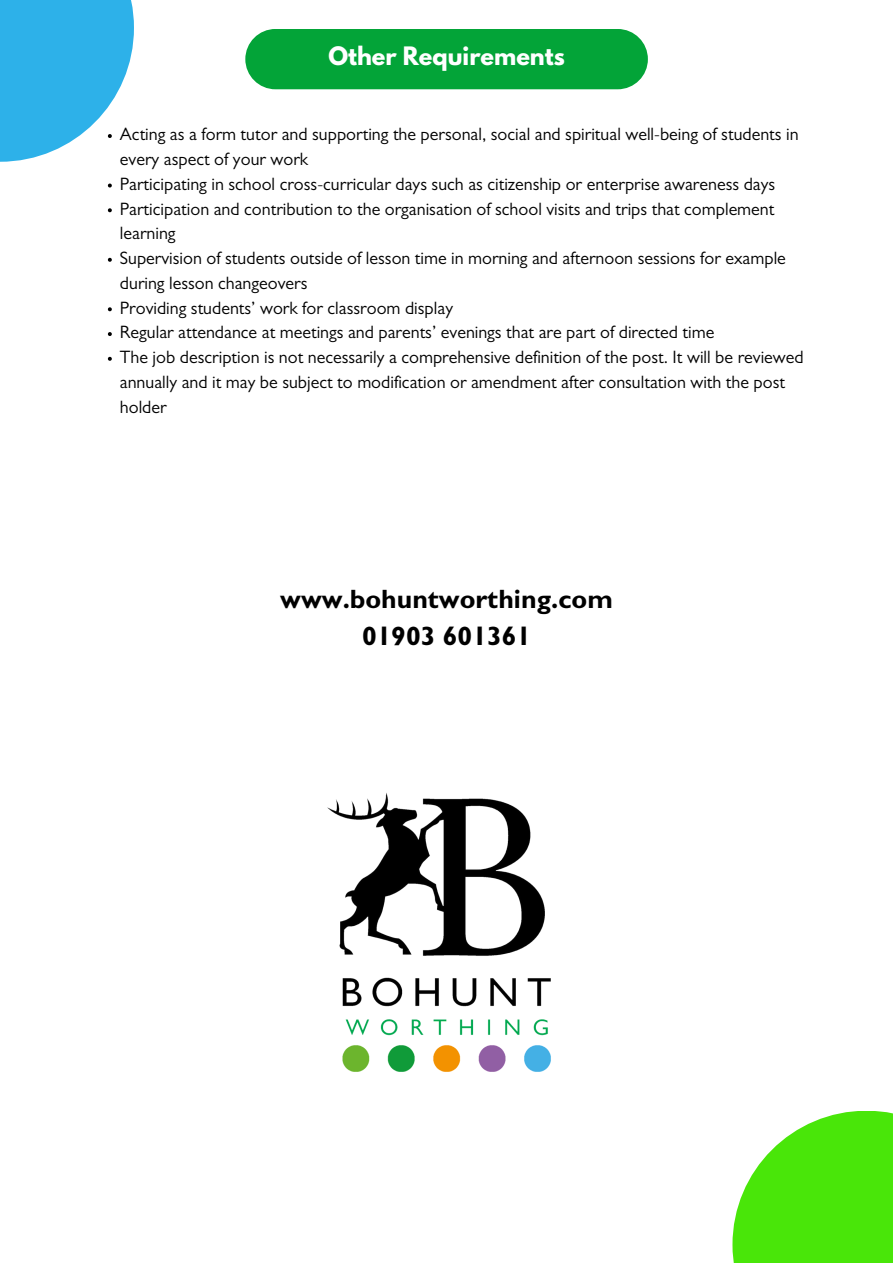
<style>
.page{position:relative;width:893px;height:1263px;background:#fff}
.page>*{position:absolute;margin:0;border:0;box-sizing:border-box;transform-origin:0 0}
.t1{font:700 26.62px/37.1px "Gill Sans";color:#000;text-align:center}
.t2{font:700 22.5px "League Spartan";color:#fff}
.t3{font:18px/24.8px "Gill Sans";color:#000}
</style>
<div class="page">
<div style="left:245px;top:29px;width:403px;height:60px;background:#03a438;border-radius:30px"></div>
<svg style="left:0;top:0;width:134px;height:162px;fill:#2db1e9"></svg>
<svg style="left:732px;top:1111px;width:161px;height:152px;fill:#49e609"></svg>
<img style="left:327px;top:793px;width:224px;height:279px">
<svg style="left:108px;top:134px;width:4px;height:4px"></svg>
<svg style="left:108px;top:184px;width:4px;height:3px"></svg>
<svg style="left:108px;top:208px;width:4px;height:4px"></svg>
<svg style="left:108px;top:258px;width:4px;height:4px"></svg>
<svg style="left:108px;top:307px;width:4px;height:4px"></svg>
<svg style="left:108px;top:332px;width:4px;height:4px"></svg>
<svg style="left:108px;top:357px;width:4px;height:4px"></svg>
<p class="t2" style="left:328px;top:45px;width:238px">Other Requirements</p>
<p class="t3" style="left:120px;top:125px;width:680px">Acting as a form tutor and supporting the personal, social and spiritual well-being of students in every aspect of your work</p>
<p class="t3" style="left:120px;top:174px;width:657px">Participating in school cross-curricular days such as citizenship or enterprise awareness days</p>
<p class="t3" style="left:120px;top:199px;width:656px">Participation and contribution to the organisation of school visits and trips that complement learning</p>
<p class="t3" style="left:120px;top:248px;width:667px">Supervision of students outside of lesson time in morning and afternoon sessions for example during lesson changeovers</p>
<p class="t3" style="left:120px;top:298px;width:335px">Providing students’ work for classroom display</p>
<p class="t3" style="left:120px;top:323px;width:596px">Regular attendance at meetings and parents’ evenings that are part of directed time</p>
<h1 class="t3" style="left:120px;top:347px;width:685px">The job description is not necessarily a comprehensive definition of the post. It will be reviewed annually and it may be subject to modification or amendment after consultation with the post holder</h1>
<p class="t1" style="left:280px;top:585px;width:334px">www.bohuntworthing.com<br>01903 601361</p>
</div>
